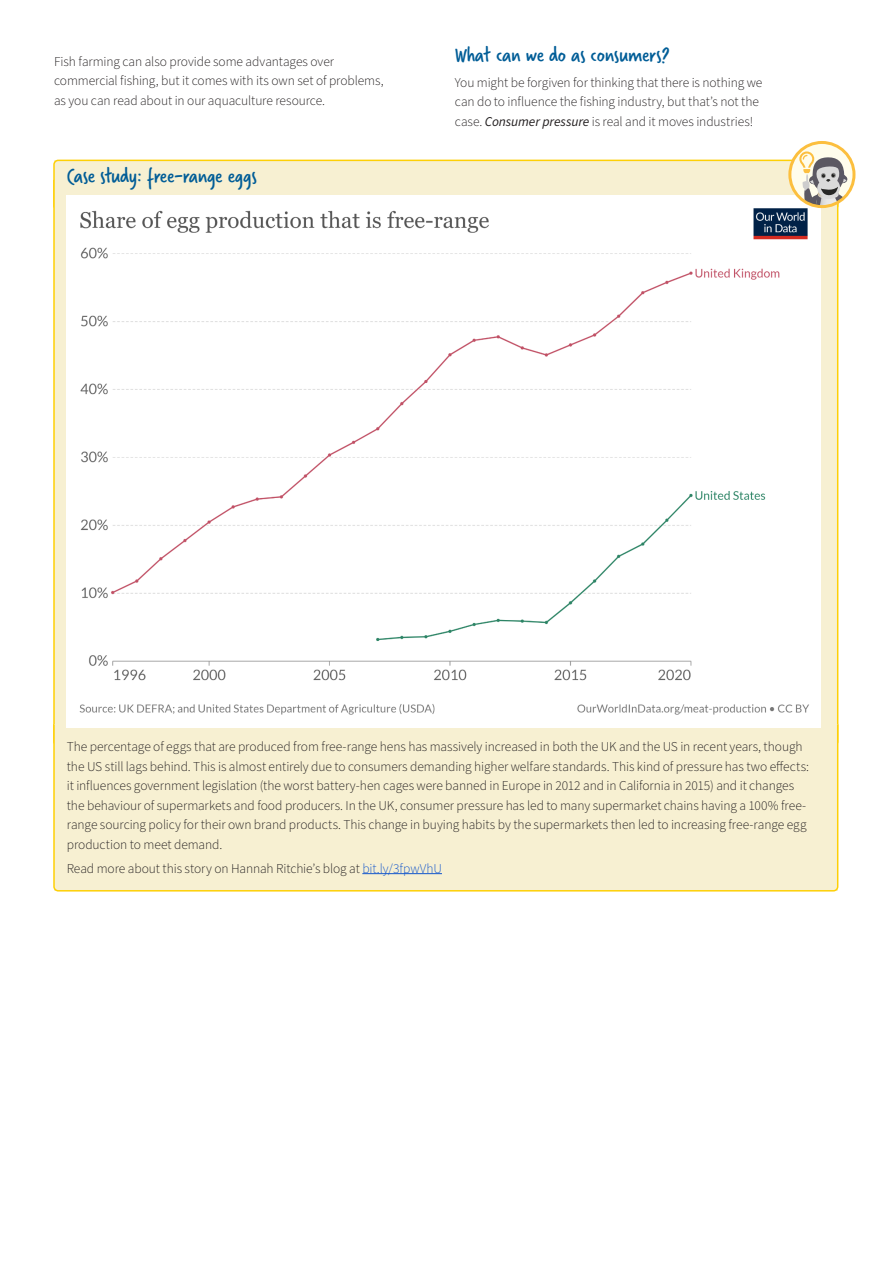
<style>
.page{position:relative;width:893px;height:1263px;background:#fff}
.page>*{position:absolute;margin:0;border:0;box-sizing:border-box;transform-origin:0 0}
.Tint_box_head{font:22.5px "Verveine";letter-spacing:-.02em;color:#015d97}
.B_Head{font:22.5px "Verveine";letter-spacing:-.01em;color:#015d97}
.Tint_box_text{font:300 13.5px/19.5px "Source Sans Pro";letter-spacing:-.005em;color:#231f20}
.text{font:300 13.5px/19.5px "Source Sans Pro";letter-spacing:-.005em;color:#231f20}
.s1{font-weight:400;font-style:italic}
.s2{color:#15c}
</style>
<div class="page">
<div style="left:54px;top:160px;width:784px;height:50px;background:#f7f0d2"></div>
<div style="left:53px;top:160px;width:785px;height:51px;border:2px solid #fed006;border-radius:4px"></div>
<svg style="left:53px;top:178px;width:786px;height:545px"></svg>
<div style="left:53px;top:723px;width:786px;height:169px;background:#f7f0d2"></div>
<hr style="left:362px;top:873px;width:80px;height:1px;background:#15c">
<img style="left:67px;top:195px;width:753px;height:533px">
<svg style="left:790px;top:142px;width:64px;height:65px"></svg>
<svg style="left:799px;top:151px;width:55px;height:56px;background:#cbc4b3"></svg>
<div style="left:788px;top:141px;width:67px;height:67px;border:3px solid #fcbf3e;border-radius:50%"></div>
<p class="text" style="left:54px;top:52px;width:331px">Fish farming can also provide some advantages over commercial fishing, but it comes with its own set of problems, as you can read about in our aquaculture resource.</p>
<p class="Tint_box_head" style="left:67px;top:161px;width:192px">Case study: free-range eggs</p>
<p class="B_Head" style="left:455px;top:40px;width:216px">What can we do as consumers?</p>
<p class="text" style="left:455px;top:73px;width:309px">You might be forgiven for thinking that there is nothing we can do to influence the fishing industry, but that’s not the case. <span class="s1">Consumer pressure</span> is real and it moves industries!</p>
<p class="Tint_box_text" style="left:67px;top:737px;width:744px">The percentage of eggs that are produced from free-range hens has massively increased in both the UK and the US in recent years, though the US still lags behind. This is almost entirely due to consumers demanding higher welfare standards. This kind of pressure has two effects: it influences government legislation (the worst battery-hen cages were banned in Europe in 2012 and in California in 2015) and it changes the behaviour of supermarkets and food producers. In the UK, consumer pressure has led to many supermarket chains having a 100% free&shy;range sourcing policy for their own brand products. This change in buying habits by the supermarkets then led to increasing free-range egg production to meet demand.</p>
<p class="Tint_box_text" style="left:67px;top:859px;width:377px">Read more about this story on Hannah Ritchie’s blog at <span class="s2">bit.ly/3fpwVhU</span></p>
</div>
